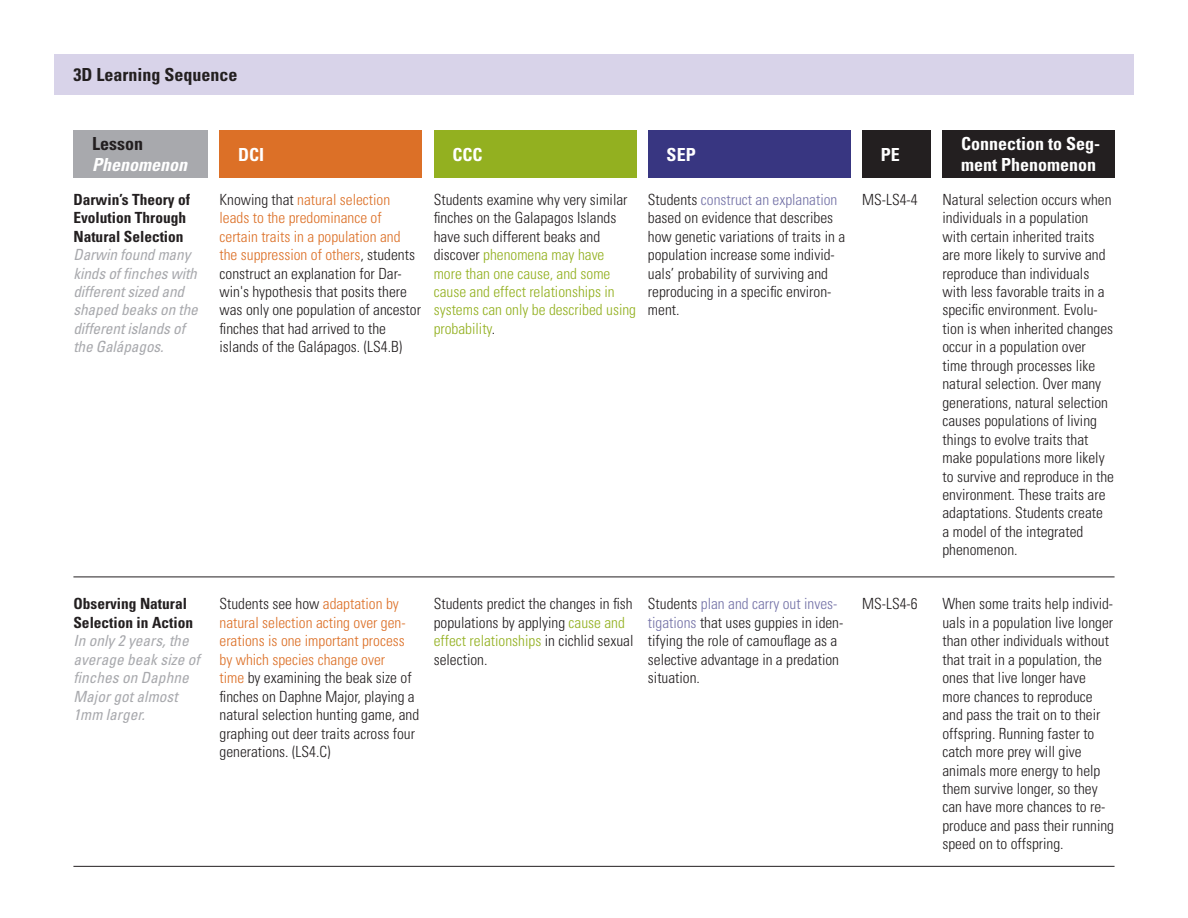
<style>
.page{position:relative;width:1188px;height:918px;background:#fff}
.page>*{position:absolute;margin:0;border:0;box-sizing:border-box;transform-origin:0 0}
.t1{font:700 condensed 18px/21px "Univers LT Std";color:#fff}
.t2{font:700 condensed 18px "Univers LT Std";color:#231f20}
.t3{font:italic 700 condensed 18px "Univers LT Std";color:#fff}
.t4{font:300 condensed 15.3px/18.5px "Univers LT Std";color:#231f20}
.t5{font:300 condensed 15.3px/18.5px "Univers LT Std";color:#93b020}
.t6{font:italic condensed 15.3px/18.5px "Univers LT Std";letter-spacing:-.01em;color:#a8a9ad}
.t7{font:700 condensed 15.3px/18.5px "Univers LT Std";color:#231f20}
.s1{color:#dc7027}
.s2{color:#231f20}
.s3{color:#7472a7}
.s4{color:#93b020}
</style>
<div class="page">
<hr style="left:73px;top:577px;width:1042px;height:1px;background:#231f20">
<div style="left:54px;top:54px;width:1080px;height:40px;background:#d8d3e9"></div>
<div style="left:73px;top:131px;width:135px;height:47px;background:#a8a9ad"></div>
<div style="left:943px;top:131px;width:172px;height:47px;background:#231f20"></div>
<div style="left:220px;top:131px;width:202px;height:47px;background:#dc7027"></div>
<div style="left:434px;top:131px;width:202px;height:47px;background:#93b020"></div>
<div style="left:648px;top:131px;width:203px;height:47px;background:#383681"></div>
<div style="left:862px;top:131px;width:69px;height:47px;background:#231f20"></div>
<hr style="left:73px;top:866px;width:1042px;height:1px;background:#231f20">
<p class="t2" style="left:73px;top:63px;width:165px">3D Learning Sequence</p>
<p class="t2" style="left:92px;top:133px;width:52px">Lesson</p>
<p class="t3" style="left:92px;top:154px;width:97px">Phenomenon</p>
<p class="t1" style="left:238px;top:144px;width:28px">DCI</p>
<p class="t1" style="left:452px;top:144px;width:32px">CCC</p>
<p class="t1" style="left:667px;top:144px;width:31px">SEP</p>
<p class="t1" style="left:881px;top:144px;width:21px">PE</p>
<p class="t1" style="left:961px;top:133px;width:141px">Connection to Seg&shy;ment Phenomenon</p>
<p class="t7" style="left:73px;top:190px;width:118px">Darwin’s Theory of<br>Evolution Through<br>Natural Selection</p>
<p class="t6" style="left:73px;top:245px;width:126px">Darwin found many kinds of finches with different sized and shaped beaks on the different islands of the Galápagos.</p>
<p class="t7" style="left:73px;top:595px;width:121px">Observing Natural<br>Selection in Action</p>
<p class="t6" style="left:73px;top:632px;width:128px">In only 2 years, the average beak size of finches on Daphne<br>Major got almost<br>1mm larger.</p>
<p class="t4" style="left:220px;top:190px;width:203px">Knowing that <span class="s1">natural selection leads to the predominance of certain traits in a population and the suppression of others</span>, students construct an explanation for Dar&shy;win's hypothesis that posits there was only one population of ancestor finches that had arrived to the islands of the Galápagos. (LS4.B)</p>
<p class="t5" style="left:434px;top:190px;width:204px"><span class="s2">Students examine why very similar finches on the Galapagos Islands have such different beaks and discover</span> phenomena may have more than one cause, and some cause and effect relationships in systems can only be described using probability<span class="s2">.</span></p>
<p class="t4" style="left:648px;top:190px;width:199px">Students <span class="s3">construct an explanation </span>based on evidence that describes how genetic variations of traits in a population increase some individ&shy;uals’ probability of surviving and reproducing in a specific environ&shy;ment.</p>
<p class="t4" style="left:943px;top:190px;width:173px">Natural selection occurs when individuals in a population with certain inherited traits are more likely to survive and reproduce than individuals with less favorable traits in a specific environment. Evolu&shy;tion is when inherited changes occur in a population over time through processes like natural selection. Over many generations, natural selection causes populations of living things to evolve traits that make populations more likely to survive and reproduce in the environment. These traits are adaptations. Students create<br>a model of the integrated phenomenon.</p>
<p class="t4" style="left:862px;top:190px;width:57px">MS-LS4-4</p>
<p class="t4" style="left:220px;top:595px;width:201px">Students see how <span class="s1">adaptation by natural selection acting over gen&shy;erations is one important process by which species change over<br>time</span> by examining the beak size of finches on Daphne Major, playing a natural selection hunting game, and graphing out deer traits across four generations. (LS4.C)</p>
<p class="t4" style="left:434px;top:595px;width:201px">Students predict the changes in fish populations by applying <span class="s4">cause and effect relationships</span> in cichlid sexual selection.</p>
<p class="t4" style="left:648px;top:595px;width:197px">Students <span class="s3">plan and carry out inves&shy;tigations</span> that uses guppies in iden&shy;tifying the role of camouflage as a selective advantage in a predation situation.</p>
<p class="t4" style="left:943px;top:595px;width:173px">When some traits help individ&shy;uals in a population live longer than other individuals without that trait in a population, the ones that live longer have more chances to reproduce and pass the trait on to their offspring. Running faster to catch more prey will give animals more energy to help them survive longer, so they can have more chances to re&shy;produce and pass their running speed on to offspring.</p>
<p class="t4" style="left:862px;top:595px;width:57px">MS-LS4-6</p>
</div>
